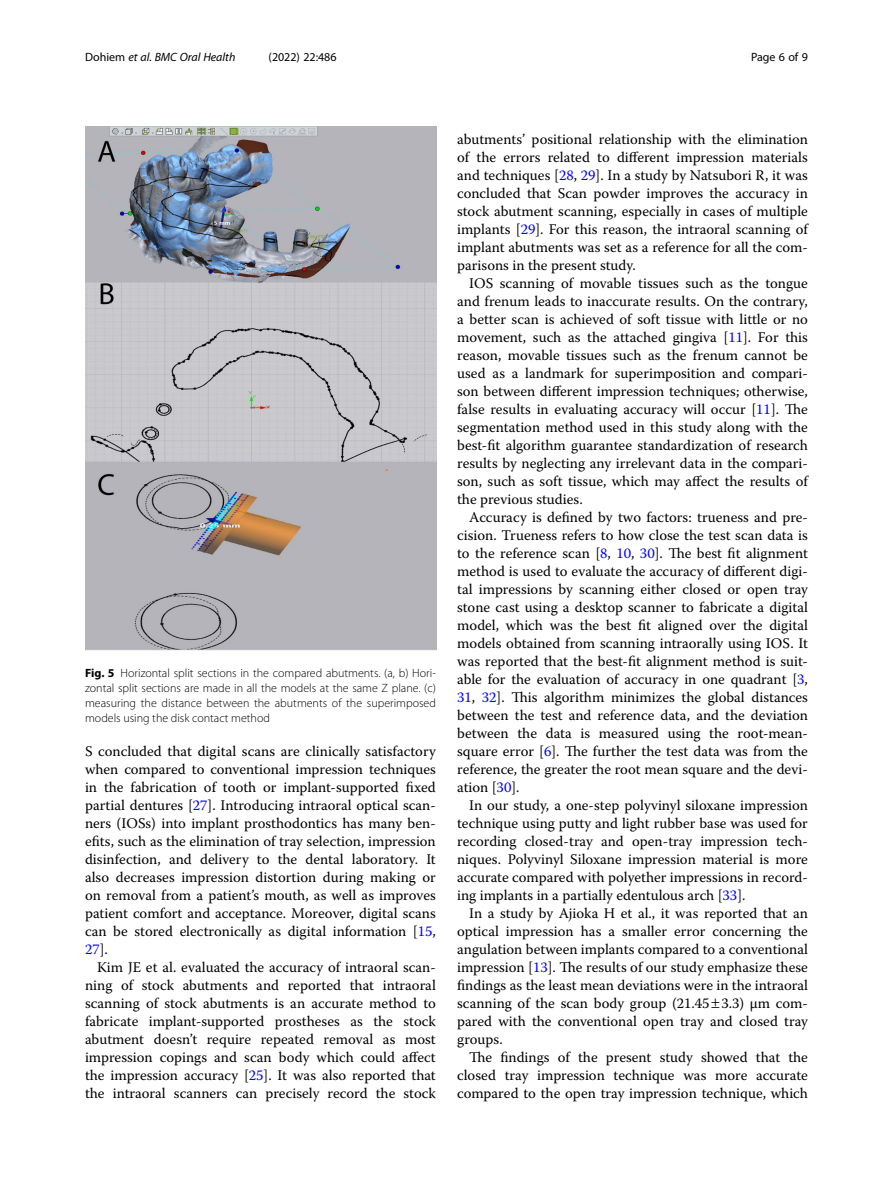
<style>
.page{position:relative;width:893px;height:1191px;background:#fff}
.page>*{position:absolute;margin:0;border:0;box-sizing:border-box;transform-origin:0 0}
.Body_Text_Indent{font:14.7px/18px "Warnock Pro";color:#000;text-align:justify}
.Body_Text{font:14.7px/18px "Warnock Pro";color:#000;text-align:justify}
.Figure_Caption{font:300 12px/15px "Myriad Pro";color:#000;text-align:justify}
.t1{font:italic 12px "Myriad Pro";color:#000}
.t2{font:12px "Myriad Pro";color:#000}
.s1{font-style:normal}
.s2{font-weight:700}
.s3{color:#00f}
</style>
<div class="page">
<img style="left:85px;top:126px;width:351px;height:524px">
<p class="t1" style="left:85px;top:50px;width:152px"><span class="s1">Dohiem</span> et al. BMC Oral Health</p>
<p class="t2" style="left:269px;top:50px;width:70px">(2022) 22:486</p>
<p class="t2" style="left:751px;top:50px;width:58px">Page 6 of 9</p>
<p class="Figure_Caption" style="left:85px;top:666px;width:352px"><span class="s2">Fig. 5</span> Horizontal split sections in the compared abutments. (a, b) Hori&shy;zontal split sections are made in all the models at the same Z plane. (c) measuring the distance between the abutments of the superimposed models using the disk contact method</p>
<p class="Body_Text" style="left:85px;top:742px;width:352px">S concluded that digital scans are clinically satisfactory when compared to conventional impression techniques in the fabrication of tooth or implant-supported fixed partial dentures [<span class="s3">27</span>]. Introducing intraoral optical scan&shy;ners (IOSs) into implant prosthodontics has many ben&shy;efits, such as the elimination of tray selection, impression disinfection, and delivery to the dental laboratory. It also decreases impression distortion during making or on removal from a patient’s mouth, as well as improves patient comfort and acceptance. Moreover, digital scans can be stored electronically as digital information [<span class="s3">15</span>, <span class="s3">27</span>].</p>
<p class="Body_Text_Indent" style="left:85px;top:958px;width:352px;text-indent:12px">Kim JE et al. evaluated the accuracy of intraoral scan&shy;ning of stock abutments and reported that intraoral scanning of stock abutments is an accurate method to fabricate implant-supported prostheses as the stock abutment doesn’t require repeated removal as most impression copings and scan body which could affect the impression accuracy [<span class="s3">25</span>]. It was also reported that the intraoral scanners can precisely record the stock</p>
<p class="Body_Text_Indent" style="left:457px;top:130px;width:352px">abutments’ positional relationship with the elimination of the errors related to different impression materials and techniques [<span class="s3">28</span>, <span class="s3">29</span>]. In a study by Natsubori R, it was concluded that Scan powder improves the accuracy in stock abutment scanning, especially in cases of multiple implants [<span class="s3">29</span>]. For this reason, the intraoral scanning of implant abutments was set as a reference for all the com&shy;parisons in the present study.</p>
<p class="Body_Text_Indent" style="left:457px;top:274px;width:352px;text-indent:12px">IOS scanning of movable tissues such as the tongue and frenum leads to inaccurate results. On the contrary, a better scan is achieved of soft tissue with little or no movement, such as the attached gingiva [<span class="s3">11</span>]. For this reason, movable tissues such as the frenum cannot be used as a landmark for superimposition and compari&shy;son between different impression techniques; otherwise, false results in evaluating accuracy will occur [<span class="s3">11</span>]. The segmentation method used in this study along with the best-fit algorithm guarantee standardization of research results by neglecting any irrelevant data in the compari&shy;son, such as soft tissue, which may affect the results of the previous studies.</p>
<p class="Body_Text_Indent" style="left:457px;top:508px;width:352px;text-indent:12px">Accuracy is defined by two factors: trueness and pre&shy;cision. Trueness refers to how close the test scan data is to the reference scan [<span class="s3">8</span>, <span class="s3">10</span>, <span class="s3">30</span>]. The best fit alignment method is used to evaluate the accuracy of different digi&shy;tal impressions by scanning either closed or open tray stone cast using a desktop scanner to fabricate a digital model, which was the best fit aligned over the digital models obtained from scanning intraorally using IOS. It was reported that the best-fit alignment method is suit&shy;able for the evaluation of accuracy in one quadrant [<span class="s3">3</span>, <span class="s3">31</span>, <span class="s3">32</span>]. This algorithm minimizes the global distances between the test and reference data, and the deviation between the data is measured using the root-mean&shy;square error [<span class="s3">6</span>]. The further the test data was from the reference, the greater the root mean square and the devi&shy;ation [<span class="s3">30</span>].</p>
<p class="Body_Text_Indent" style="left:457px;top:796px;width:352px;text-indent:12px">In our study, a one-step polyvinyl siloxane impression technique using putty and light rubber base was used for recording closed-tray and open-tray impression tech&shy;niques. Polyvinyl Siloxane impression material is more accurate compared with polyether impressions in record&shy;ing implants in a partially edentulous arch [<span class="s3">33</span>].</p>
<p class="Body_Text_Indent" style="left:457px;top:904px;width:352px;text-indent:12px">In a study by Ajioka H et al., it was reported that an optical impression has a smaller error concerning the angulation between implants compared to a conventional impression [<span class="s3">13</span>]. The results of our study emphasize these findings as the least mean deviations were in the intraoral scanning of the scan body group (21.45 3.3) µm com&shy;pared with the conventional open tray and closed tray groups.</p>
<p class="Body_Text_Indent" style="left:457px;top:1048px;width:352px;text-indent:12px">The findings of the present study showed that the closed tray impression technique was more accurate compared to the open tray impression technique, which</p>
</div>
